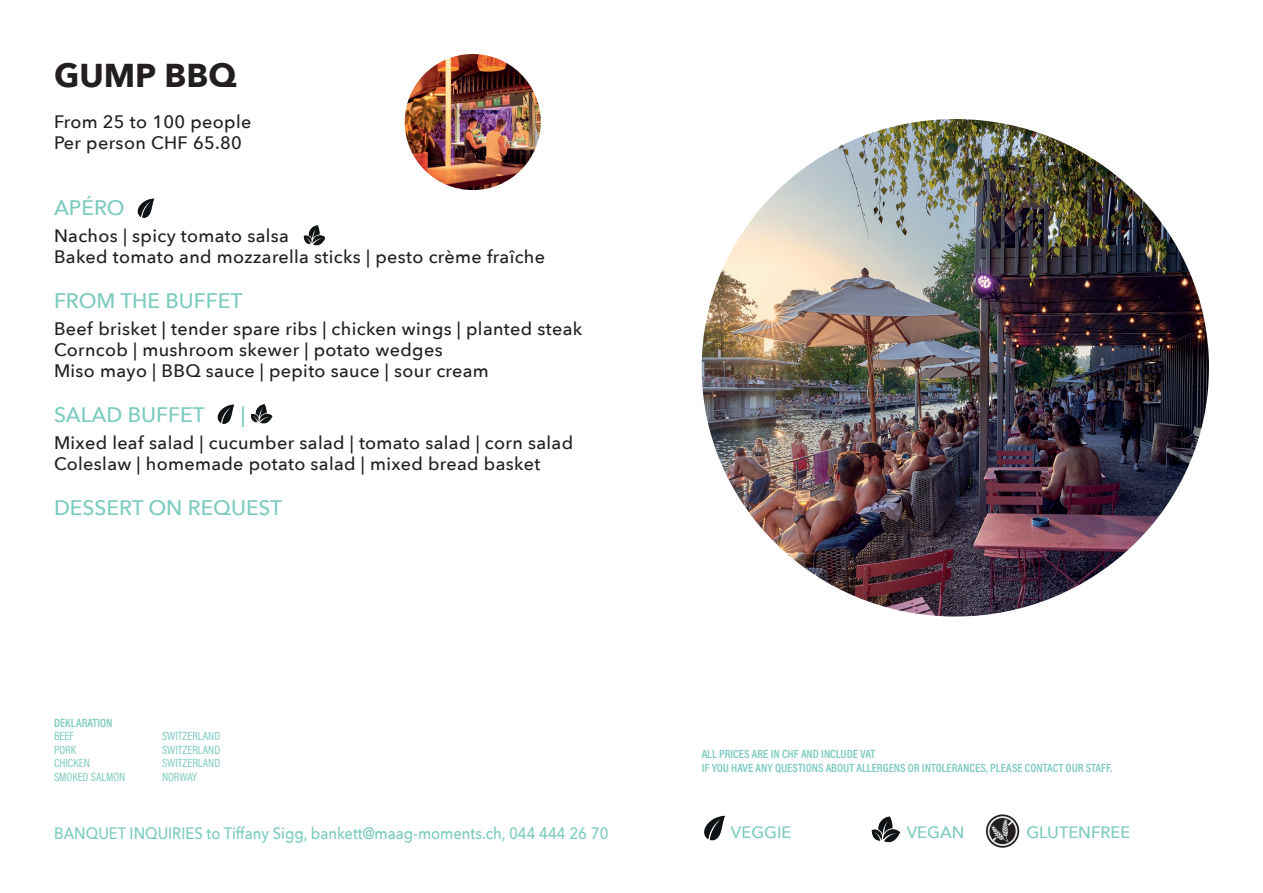
<style>
.page{position:relative;width:1263px;height:893px;background:#fff}
.page>*{position:absolute;margin:0;border:0;box-sizing:border-box;transform-origin:0 0}
.t1{font:700 33px "Avenir Next";color:#231f20}
.t2{font:500 21px "Avenir Next";color:#7bcbbf}
.t3{font:500 18px/21px "Avenir Next";letter-spacing:.02em;color:#231f20}
.t4{font:500 16.5px "Avenir Next";color:#7bcbbf;scale:.9 1}
.t5{font:500 16.5px "Avenir Next";color:#7bcbbf}
.t6{font:600 12px/13.5px "Acumin Pro Cond";color:#7bcbbf}
.t7{font:12px "Acumin Pro Cond";color:#7bcbbf}
</style>
<div class="page">
<img style="left:251px;top:404px;width:21px;height:20px">
<img style="left:217px;top:404px;width:17px;height:20px">
<svg style="left:986px;top:814px;width:33px;height:34px"></svg>
<svg style="left:988px;top:816px;width:29px;height:30px"></svg>
<img style="left:704px;top:815px;width:21px;height:26px">
<img style="left:871px;top:816px;width:30px;height:27px">
<img style="left:702px;top:119px;width:507px;height:497px">
<img style="left:405px;top:54px;width:136px;height:136px;border-radius:68px">
<img style="left:137px;top:198px;width:17px;height:20px">
<img style="left:304px;top:225px;width:21px;height:21px">
<h1 class="t1" style="left:54px;top:47px;width:184px">GUMP BBQ</h1>
<p class="t3" style="left:54px;top:110px;width:199px">From 25 to 100 people<br>Per person CHF 65.80</p>
<p class="t2" style="left:54px;top:189px;width:72px">APÉRO</p>
<p class="t3" style="left:54px;top:224px;width:493px">Nachos | spicy tomato salsa<br>Baked tomato and mozzarella sticks | pesto crème fraîche</p>
<p class="t2" style="left:54px;top:282px;width:190px">FROM THE BUFFET</p>
<p class="t3" style="left:54px;top:317px;width:530px">Beef brisket | tender spare ribs | chicken wings | planted steak<br>Corncob | mushroom skewer | potato wedges<br>Miso mayo | BBQ sauce | pepito sauce | sour cream</p>
<p class="t2" style="left:54px;top:396px;width:152px">SALAD BUFFET</p>
<p class="t2" style="left:241px;top:396px;width:6px">|</p>
<p class="t3" style="left:54px;top:431px;width:521px">Mixed leaf salad | cucumber salad | tomato salad | corn salad<br>Coleslaw | homemade potato salad | mixed bread basket</p>
<p class="t2" style="left:54px;top:489px;width:230px">DESSERT ON REQUEST</p>
<p class="t6" style="left:54px;top:716px;width:60px">DEKLARATION</p>
<p class="t7" style="left:54px;top:728px;width:22px">BEEF</p>
<p class="t7" style="left:162px;top:728px;width:60px">SWITZERLAND</p>
<p class="t7" style="left:54px;top:742px;width:24px">PORK</p>
<p class="t7" style="left:162px;top:742px;width:60px">SWITZERLAND</p>
<p class="t7" style="left:54px;top:755px;width:37px">CHICKEN</p>
<p class="t7" style="left:162px;top:755px;width:60px">SWITZERLAND</p>
<p class="t7" style="left:54px;top:769px;width:73px">SMOKED SALMON</p>
<p class="t7" style="left:162px;top:769px;width:37px">NORWAY</p>
<p class="t6" style="left:702px;top:747px;width:412px">ALL PRICES ARE IN CHF AND INCLUDE VAT<br>IF YOU HAVE ANY QUESTIONS ABOUT ALLERGENS OR INTOLERANCES, PLEASE CONTACT OUR STAFF.</p>
<p class="t4" style="left:54px;top:819px;width:617px">BANQUET INQUIRIES to Tiffany Sigg, bankett@maag-moments.ch, 044 444 26 70</p>
<p class="t5" style="left:731px;top:819px;width:62px">VEGGIE</p>
<p class="t5" style="left:907px;top:819px;width:59px">VEGAN</p>
<p class="t5" style="left:1026px;top:819px;width:105px">GLUTENFREE</p>
</div>
